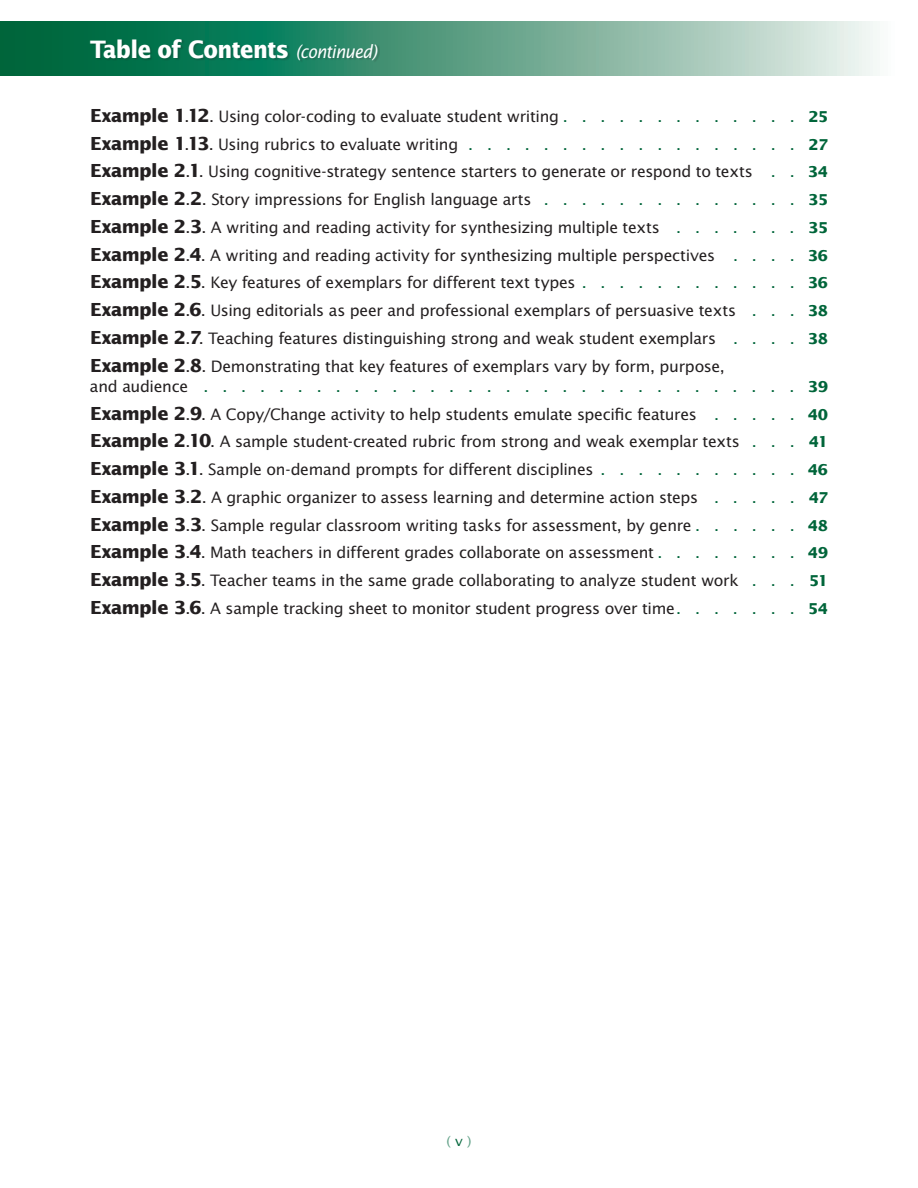
<style>
.page{position:relative;width:918px;height:1188px;background:#fff}
.page>*{position:absolute;margin:0;border:0;box-sizing:border-box;transform-origin:0 0}
.t1{font:700 24px "Dnsdny Lucida Sans Std";letter-spacing:-.03em;color:#fff;scale:.9 1}
.t2{font:15.75px/27.8px "Cxxwrw Lucida Sans Std";letter-spacing:-.025em;color:#231f20;text-align:justify}
.t3{font:13.5px "Cxxwrw Lucida Sans Std";color:#62a188}
.s1{font-family:"Vxlrpt Lucida Sans Std";font-weight:400;font-style:italic;font-size:18px}
.s2{font-family:"Dnsdny Lucida Sans Std";font-weight:700;font-size:18px}
.s3{color:#00653a}
.s4{font-family:"Dnsdny Lucida Sans Std";font-weight:700;font-size:15px;color:#00653a}
</style>
<div class="page">
<svg style="left:0;top:21px;width:877px;height:54px;background:#65a58d"></svg>
<div style="left:91px;top:39px;width:289px;height:24px;background:#231f20;opacity:.25"></div>
<h1 class="t1" style="left:90px;top:35px;width:320px">Table of Contents <span class="s1">(continued)</span></h1>
<p class="t2" style="left:90px;top:103px;width:740px"><span class="s2">Example 1</span>.<span class="s2">12</span>. Using color-coding to evaluate student writing <span class="s3">. . . . . . . . . . . . .</span> <span class="s4">25<br></span><span class="s2">Example 1</span>.<span class="s2">13</span>. Using rubrics to evaluate writing <span class="s3">. . . . . . . . . . . . . . . . . .</span> <span class="s4">27<br></span><span class="s2">Example 2</span>.<span class="s2">1</span>. Using cognitive-strategy sentence starters to generate or respond to texts <span class="s3">. .</span> <span class="s4">34<br></span><span class="s2">Example 2</span>.<span class="s2">2</span>. Story impressions for English language arts <span class="s3">. . . . . . . . . . . . . .</span> <span class="s4">35<br></span><span class="s2">Example 2</span>.<span class="s2">3</span>. A writing and reading activity for synthesizing multiple texts <span class="s3">. . . . . . .</span> <span class="s4">35<br></span><span class="s2">Example 2</span>.<span class="s2">4</span>. A writing and reading activity for synthesizing multiple perspectives <span class="s3">. . . .</span> <span class="s4">36<br></span><span class="s2">Example 2</span>.<span class="s2">5</span>. Key features of exemplars for different text types <span class="s3">. . . . . . . . . . . .</span> <span class="s4">36<br></span><span class="s2">Example 2</span>.<span class="s2">6</span>. Using editorials as peer and professional exemplars of persuasive texts <span class="s3">. . .</span> <span class="s4">38<br></span><span class="s2">Example 2</span>.<span class="s2">7</span>. Teaching features distinguishing strong and weak student exemplars <span class="s3">. . . .</span> <span class="s4">38<br></span><span class="s2">Example 2</span>.<span class="s2">8</span>. Demonstrating that key features of exemplars vary by form, purpose,</p>
<p class="t2" style="left:90px;top:373px;width:740px">and audience <span class="s3">. . . . . . . . . . . . . . . . . . . . . . . . . . . . . . . .</span> <span class="s4">39<br></span><span class="s2">Example 2</span>.<span class="s2">9</span>. A Copy/Change activity to help students emulate specific features <span class="s3">. . . . .</span> <span class="s4">40<br></span><span class="s2">Example 2</span>.<span class="s2">10</span>. A sample student-created rubric from strong and weak exemplar texts <span class="s3">. . .</span> <span class="s4">41<br></span><span class="s2">Example 3</span>.<span class="s2">1</span>. Sample on-demand prompts for different disciplines <span class="s3">. . . . . . . . . . .</span> <span class="s4">46<br></span><span class="s2">Example 3</span>.<span class="s2">2</span>. A graphic organizer to assess learning and determine action steps <span class="s3">. . . . .</span> <span class="s4">47<br></span><span class="s2">Example 3</span>.<span class="s2">3</span>. Sample regular classroom writing tasks for assessment, by genre <span class="s3">. . . . . .</span> <span class="s4">48<br></span><span class="s2">Example 3</span>.<span class="s2">4</span>. Math teachers in different grades collaborate on assessment <span class="s3">. . . . . . . .</span> <span class="s4">49<br></span><span class="s2">Example 3</span>.<span class="s2">5</span>. Teacher teams in the same grade collaborating to analyze student work <span class="s3">. . .</span> <span class="s4">51<br></span><span class="s2">Example 3</span>.<span class="s2">6</span>. A sample tracking sheet to monitor student progress over time <span class="s3">. . . . . . .</span> <span class="s4">54</span></p>
<p class="t3" style="left:446px;top:1133px;width:27px">( <span class="s3">v</span> )</p>
</div>
